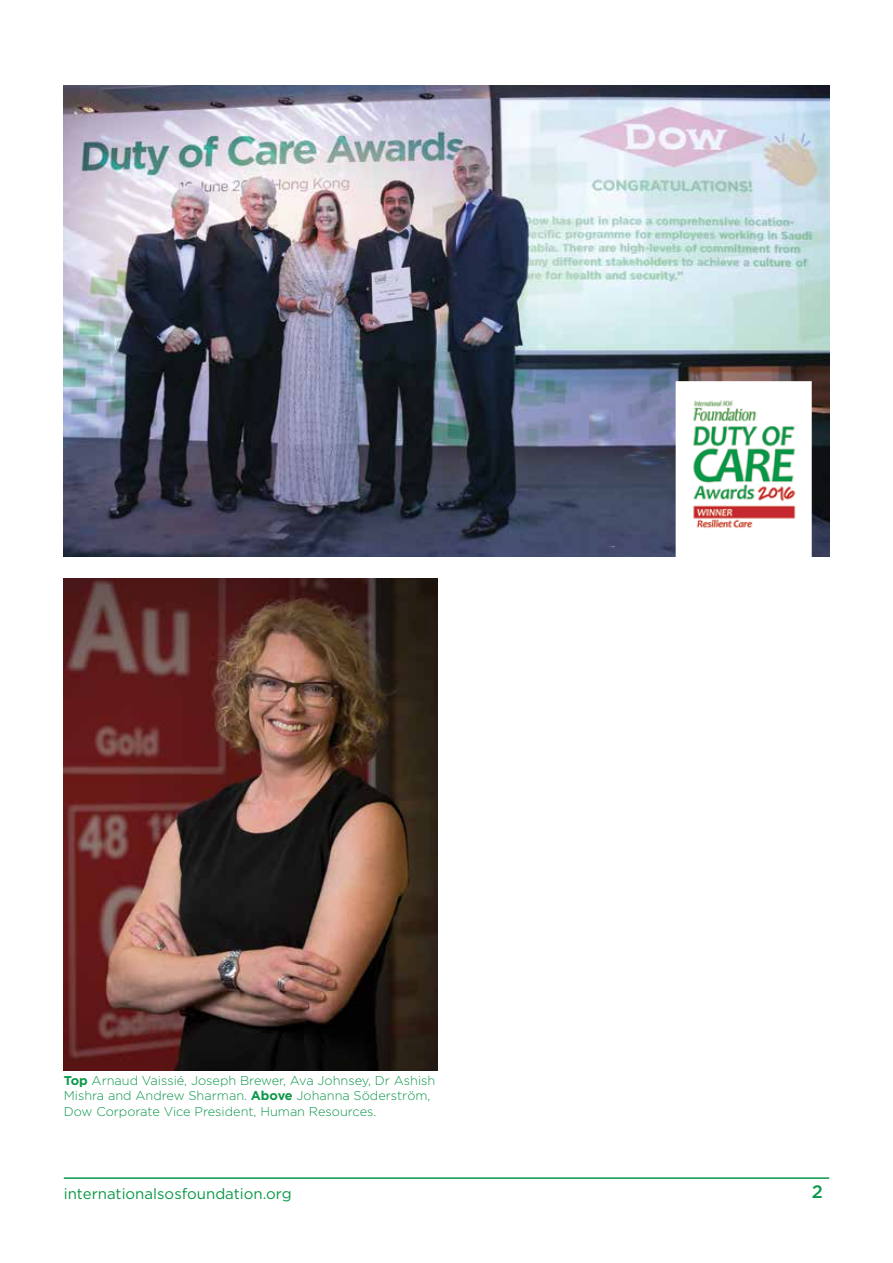
<style>
.page{position:relative;width:893px;height:1263px;background:#fff}
.page>*{position:absolute;margin:0;border:0;box-sizing:border-box;transform-origin:0 0}
.t1{font:500 18px "Gotham";color:#0b9748}
.t2{font:15px "Gotham HTF";color:#0b9748}
.t3{font:300 12.75px/15.3px "Gotham HTF";color:#0b9748}
.s1{font-weight:700}
</style>
<div class="page">
<hr style="left:64px;top:1177px;width:765px;height:2px;background:#0b9748">
<img style="left:64px;top:86px;width:765px;height:471px">
<div style="left:676px;top:381px;width:136px;height:178px;background:#fff;border:2px solid #fff"></div>
<img style="left:693px;top:400px;width:103px;height:129px">
<img style="left:64px;top:578px;width:374px;height:492px">
<p class="t3" style="left:64px;top:1073px;width:373px"><span class="s1">Top</span> Arnaud Vaissié, Joseph Brewer, Ava Johnsey, Dr Ashish<br>Mishra and Andrew Sharman. <span class="s1">Above</span> Johanna Söderström,<br>Dow Corporate Vice President, Human Resources.</p>
<p class="t2" style="left:64px;top:1185px;width:229px">internationalsosfoundation.org</p>
<h1 class="t1" style="left:812px;top:1180px;width:13px">2</h1>
</div>
